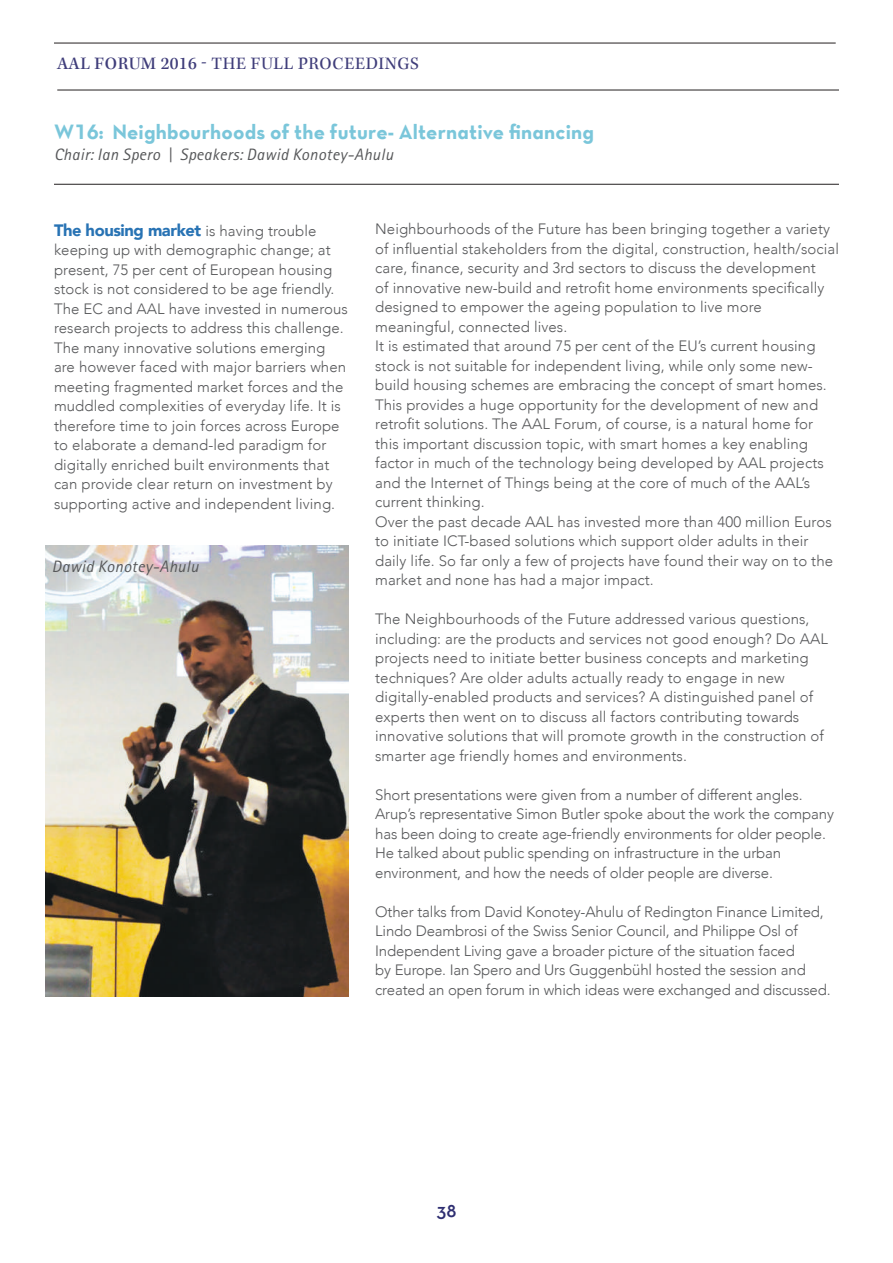
<style>
.page{position:relative;width:893px;height:1263px;background:#fff}
.page>*{position:absolute;margin:0;border:0;box-sizing:border-box;transform-origin:0 0}
.t1{font:21px "Neutra Text TF Bold Alt";letter-spacing:.01em;color:#7ac6da}
.t2{font:600 19.5px "Neutra Text TF";color:#2e2e71}
.t3{font:18px "Kepler Std";letter-spacing:.03em;color:#3f3d7a}
.t4{font:italic 16.5px "Rotis Sans Serif";letter-spacing:.02em;color:#57585a}
.t5{font:900 16.5px "Avenir";letter-spacing:-.025em;color:#2873b4}
.t6{font:300 15px/19.5px "Avenir";letter-spacing:.005em;color:#57585a}
.s1{font-weight:500}
.s2{font-weight:300;font-size:15px;color:#57585a}
</style>
<div class="page">
<hr style="left:57px;top:90px;width:782px;height:1px;background:#231f20">
<hr style="left:54px;top:43px;width:782px;height:1px;background:#231f20">
<hr style="left:54px;top:184px;width:785px;height:1px;background:#231f20">
<img style="left:45px;top:546px;width:303px;height:451px">
<p class="t3" style="left:57px;top:53px;width:363px"><span class="s1">AAL FORUM 2016</span> - THE FULL PROCEEDINGS</p>
<h1 class="t1" style="left:54px;top:118px;width:542px">W16: Neighbourhoods of the future- Alternative financing</h1>
<p class="t4" style="left:54px;top:144px;width:341px">Chair: Ian Spero | Speakers: Dawid Konotey-Ahulu</p>
<p class="t5" style="left:54px;top:216px;width:264px">The housing market <span class="s2">is having trouble</span></p>
<p class="t6" style="left:54px;top:240px;width:295px">keeping up with demographic change; at present, 75 per cent of European housing stock is not considered to be age friendly.<br>The EC and AAL have invested in numerous research projects to address this challenge.<br>The many innovative solutions emerging are however faced with major barriers when meeting fragmented market forces and the muddled complexities of everyday life. It is therefore time to join forces across Europe to elaborate a demand-led paradigm for digitally enriched built environments that can provide clear return on investment by supporting active and independent living.</p>
<p class="t4" style="left:52px;top:556px;width:148px">Dawid Konotey-Ahulu</p>
<p class="t6" style="left:375px;top:219px;width:465px">Neighbourhoods of the Future has been bringing together a variety of influential stakeholders from the digital, construction, health/social care, finance, security and 3rd sectors to discuss the development<br>of innovative new-build and retrofit home environments specifically designed to empower the ageing population to live more meaningful, connected lives.<br>It is estimated that around 75 per cent of the EU’s current housing stock is not suitable for independent living, while only some new&shy;build housing schemes are embracing the concept of smart homes.<br>This provides a huge opportunity for the development of new and retrofit solutions. The AAL Forum, of course, is a natural home for this important discussion topic, with smart homes a key enabling factor in much of the technology being developed by AAL projects and the Internet of Things being at the core of much of the AAL’s current thinking.<br>Over the past decade AAL has invested more than 400 million Euros to initiate ICT-based solutions which support older adults in their daily life. So far only a few of projects have found their way on to the market and none has had a major impact.</p>
<p class="t6" style="left:375px;top:609px;width:454px">The Neighbourhoods of the Future addressed various questions, including: are the products and services not good enough? Do AAL projects need to initiate better business concepts and marketing techniques? Are older adults actually ready to engage in new digitally-enabled products and services? A distinguished panel of experts then went on to discuss all factors contributing towards innovative solutions that will promote growth in the construction of smarter age friendly homes and environments.</p>
<p class="t6" style="left:375px;top:785px;width:460px">Short presentations were given from a number of different angles.<br>Arup’s representative Simon Butler spoke about the work the company has been doing to create age-friendly environments for older people.<br>He talked about public spending on infrastructure in the urban environment, and how the needs of older people are diverse.</p>
<p class="t6" style="left:375px;top:902px;width:457px">Other talks from David Konotey-Ahulu of Redington Finance Limited, Lindo Deambrosi of the Swiss Senior Council, and Philippe Osl of Independent Living gave a broader picture of the situation faced<br>by Europe. Ian Spero and Urs Guggenbühl hosted the session and created an open forum in which ideas were exchanged and discussed.</p>
<h2 class="t2" style="left:436px;top:1198px;width:22px">38</h2>
</div>
